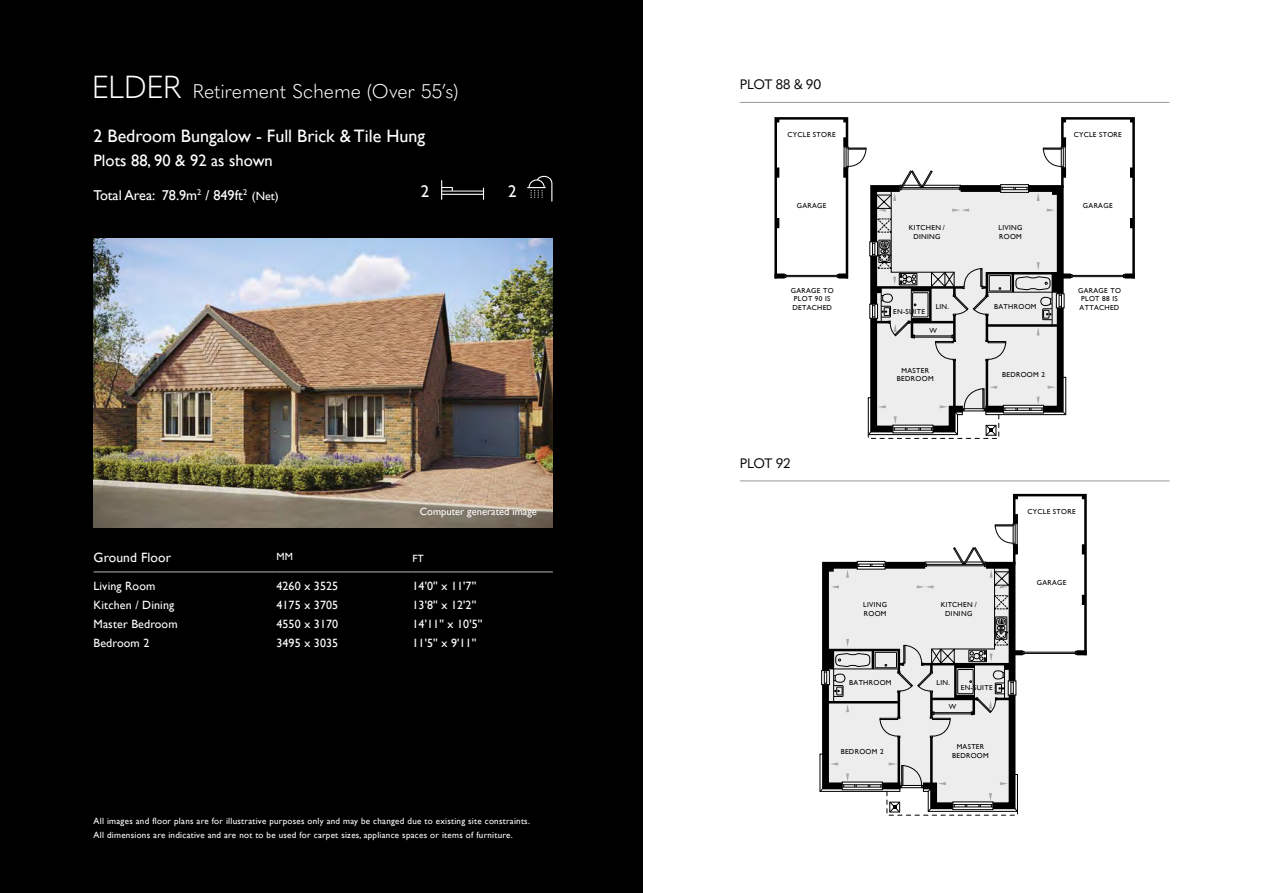
<style>
.page{position:relative;width:1263px;height:893px;background:#fff}
.page>*{position:absolute;margin:0;border:0;box-sizing:border-box;transform-origin:0 0}
.t1{font:300 19.5px "Quasimoda";letter-spacing:-.01em;color:#fff}
.t2{font:18px "Gill Sans";color:#fff}
.t3{font:16.95px "Gill Sans";color:#fff}
.t4{font:16.5px "Gill Sans";color:#fff}
.t5{font:14.25px "Gill Sans";color:#fff}
.t6{font:13.5px "Quasimoda";letter-spacing:-.025em;color:#000}
.t7{font:13.5px "Gill Sans";letter-spacing:.01em;color:#fff}
.t8{font:12px "Gill Sans";letter-spacing:.01em;color:#fff}
.t9{font:10.5px "Gill Sans";color:#fff}
.t10{font:9px/13.5px "Gill Sans";letter-spacing:.03em;color:#fff}
.t11{font:7.2px/8.7px "Gill Sans";letter-spacing:.04em;color:#000;text-align:center}
.s1{font-size:31.5px}
.s2{font-size:12px}
</style>
<div class="page">
<hr style="left:740px;top:102px;width:429px;height:1px;background:#989898">
<hr style="left:740px;top:480px;width:429px;height:1px;background:#989898">
<div style="left:0;top:0;width:642px;height:893px;background:#000"></div>
<hr style="left:1262px;top:0;width:1px;height:893px;background:#000">
<svg style="left:441px;top:180px;width:43px;height:20px"></svg>
<svg style="left:527px;top:176px;width:25px;height:26px"></svg>
<img style="left:94px;top:238px;width:459px;height:289px">
<hr style="left:94px;top:572px;width:182px;height:1px;background:#bdbbbc">
<hr style="left:276px;top:572px;width:136px;height:1px;background:#bdbbbc">
<hr style="left:412px;top:572px;width:141px;height:1px;background:#bdbbbc">
<svg style="left:774px;top:117px;width:361px;height:322px"></svg>
<svg style="left:819px;top:493px;width:268px;height:322px"></svg>
<p class="t1" style="left:91px;top:76px;width:369px"><span class="s1">ELDER</span> Retirement Scheme (Over 55’s)</p>
<p class="t2" style="left:94px;top:125px;width:333px">2 Bedroom Bungalow - Full Brick &amp; Tile Hung</p>
<p class="t4" style="left:94px;top:151px;width:181px">Plots 88, 90 &amp; 92 as shown</p>
<p class="t5" style="left:94px;top:187px;width:187px">Total Area: 78.9m<sup>2</sup> / 849ft<sup>2</sup> <span class="s2">(Net)</span></p>
<p class="t3" style="left:421px;top:181px;width:10px">2</p>
<p class="t3" style="left:508px;top:181px;width:10px">2</p>
<p class="t9" style="left:420px;top:505px;width:119px">Computer generated image</p>
<p class="t7" style="left:94px;top:550px;width:79px">Ground Floor</p>
<p class="t9" style="left:276px;top:550px;width:18px">MM</p>
<p class="t9" style="left:412px;top:552px;width:13px">FT</p>
<p class="t8" style="left:94px;top:578px;width:63px">Living Room</p>
<p class="t8" style="left:276px;top:578px;width:63px">4260 x 3525</p>
<p class="t8" style="left:412px;top:578px;width:65px">14'0'' x 11'7''</p>
<p class="t8" style="left:94px;top:598px;width:82px">Kitchen / Dining</p>
<p class="t8" style="left:276px;top:598px;width:63px">4175 x 3705</p>
<p class="t8" style="left:412px;top:598px;width:65px">13'8'' x 12'2''</p>
<p class="t8" style="left:94px;top:617px;width:86px">Master Bedroom</p>
<p class="t8" style="left:276px;top:617px;width:63px">4550 x 3170</p>
<p class="t8" style="left:412px;top:617px;width:72px">14'11'' x 10'5''</p>
<p class="t8" style="left:94px;top:636px;width:57px">Bedroom 2</p>
<p class="t8" style="left:276px;top:636px;width:63px">3495 x 3035</p>
<p class="t8" style="left:412px;top:636px;width:65px">11'5'' x 9'11''</p>
<p class="t10" style="left:94px;top:814px;width:438px">All images and floor plans are for illustrative purposes only and may be changed due to existing site constraints.<br>All dimensions are indicative and are not to be used for carpet sizes, appliance spaces or items of furniture.</p>
<p class="t6" style="left:740px;top:74px;width:83px">PLOT 88 &amp; 90</p>
<p class="t11" style="left:787px;top:130px;width:50px">CYCLE STORE</p>
<p class="t11" style="left:797px;top:202px;width:31px">GARAGE</p>
<p class="t11" style="left:909px;top:223px;width:38px">KITCHEN /<br>DINING</p>
<p class="t11" style="left:998px;top:223px;width:25px;text-align:left">LIVING<br>ROOM</p>
<p class="t11" style="left:1074px;top:130px;width:50px">CYCLE STORE</p>
<p class="t11" style="left:1083px;top:202px;width:31px">GARAGE</p>
<p class="t11" style="left:791px;top:286px;width:44px;text-align:left">GARAGE TO<br>PLOT 90 IS<br>DETACHED</p>
<p class="t11" style="left:1078px;top:286px;width:44px;text-align:left">GARAGE TO<br>PLOT 88 IS<br>ATTACHED</p>
<p class="t11" style="left:994px;top:302px;width:44px">BATHROOM</p>
<p class="t11" style="left:936px;top:302px;width:15px">LIN.</p>
<p class="t11" style="left:929px;top:326px;width:9px">W</p>
<p class="t11" style="left:893px;top:307px;width:33px">EN-SUITE</p>
<p class="t6" style="left:740px;top:453px;width:52px">PLOT 92</p>
<p class="t11" style="left:897px;top:366px;width:38px">MASTER<br>BEDROOM</p>
<p class="t11" style="left:1002px;top:370px;width:44px">BEDROOM 2</p>
<p class="t11" style="left:1027px;top:507px;width:50px">CYCLE STORE</p>
<p class="t11" style="left:1037px;top:578px;width:31px">GARAGE</p>
<p class="t11" style="left:863px;top:600px;width:25px;text-align:left">LIVING<br>ROOM</p>
<p class="t11" style="left:941px;top:600px;width:38px">KITCHEN /<br>DINING</p>
<p class="t11" style="left:849px;top:679px;width:44px">BATHROOM</p>
<p class="t11" style="left:937px;top:679px;width:15px">LIN.</p>
<p class="t11" style="left:949px;top:702px;width:9px">W</p>
<p class="t11" style="left:961px;top:683px;width:33px">EN-SUITE</p>
<p class="t11" style="left:841px;top:747px;width:44px">BEDROOM 2</p>
<p class="t11" style="left:952px;top:743px;width:38px">MASTER<br>BEDROOM</p>
</div>
